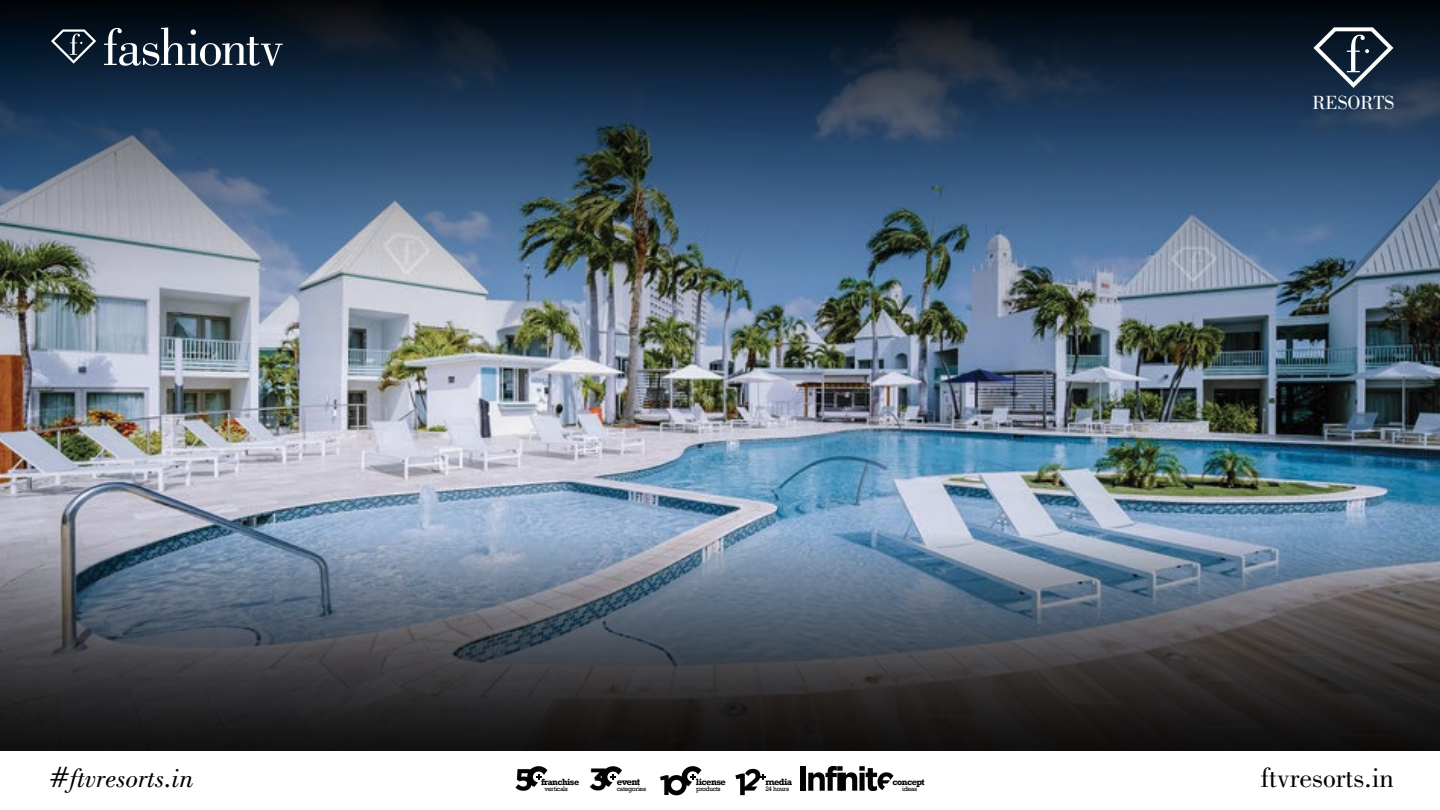
<style>
.page{position:relative;width:1440px;height:810px;background:#fff}
.page>*{position:absolute;margin:0;border:0;box-sizing:border-box;transform-origin:0 0}
.t1{font:700 30.6px "Gotham";color:#020202}
.t2{font:28.65px "Bodoni";color:#020202}
.t3{font:italic 28.42px "Bodoni BT";color:#020202}
.t4{font:700 28.05px "Gotham";color:#020202}
.t5{font:19.65px "Bodoni";color:#fff}
.t6{font:700 9.68px "Rockwell";letter-spacing:-.055em;color:#020202}
.t7{font:700 9.3px "Rockwell";letter-spacing:-.055em;color:#020202}
.t8{font:700 9.15px "Rockwell";letter-spacing:-.055em;color:#020202}
.t9{font:6.68px "Rockwell";letter-spacing:-.05em;color:#020202}
.t10{font:6.6px "Rockwell";letter-spacing:-.05em;color:#020202}
</style>
<div class="page">
<svg style="left:0;top:0;width:1440px;height:265px;background:#304760"></svg>
<img style="left:0;top:265px;width:1440px;height:486px">
<svg style="left:51px;top:29px;width:45px;height:35px;background:#364452"></svg>
<svg style="left:104px;top:27px;width:179px;height:39px"></svg>
<svg style="left:1313px;top:27px;width:80px;height:61px;background:#3c4a5a"></svg>
<svg style="left:666px;top:766px;width:35px;height:29px"></svg>
<svg style="left:735px;top:769px;width:31px;height:26px"></svg>
<div style="left:800px;top:766px;width:6px;height:25px;background:#020202"></div>
<svg style="left:808px;top:766px;width:85px;height:25px"></svg>
<svg style="left:602px;top:766px;width:20px;height:21px"></svg>
<svg style="left:516px;top:766px;width:31px;height:25px"></svg>
<h3 class="t5" style="left:1313px;top:91px;width:83px">RESORTS</h3>
<h3 class="t3" style="left:49px;top:761px;width:147px">#ftvresorts.in</h3>
<h3 class="t8" style="left:541px;top:777px;width:40px">franchise</h3>
<p class="t10" style="left:545px;top:785px;width:25px">verticals</p>
<h3 class="t7" style="left:765px;top:776px;width:28px">media</h3>
<h2 class="t2" style="left:1261px;top:762px;width:134px">ftvresorts.in</h2>
<h1 class="t1" style="left:589px;top:762px;width:20px">3</h1>
<h3 class="t6" style="left:617px;top:776px;width:25px">event</h3>
<h3 class="t4" style="left:659px;top:769px;width:13px">1</h3>
<h3 class="t7" style="left:696px;top:776px;width:32px">license</h3>
<h3 class="t8" style="left:893px;top:777px;width:34px">concept</h3>
<p class="t9" style="left:902px;top:785px;width:17px">ideas</p>
<p class="t10" style="left:617px;top:785px;width:31px">categories</p>
<p class="t10" style="left:765px;top:785px;width:25px">24 hours</p>
<p class="t10" style="left:696px;top:785px;width:26px">products</p>
</div>
